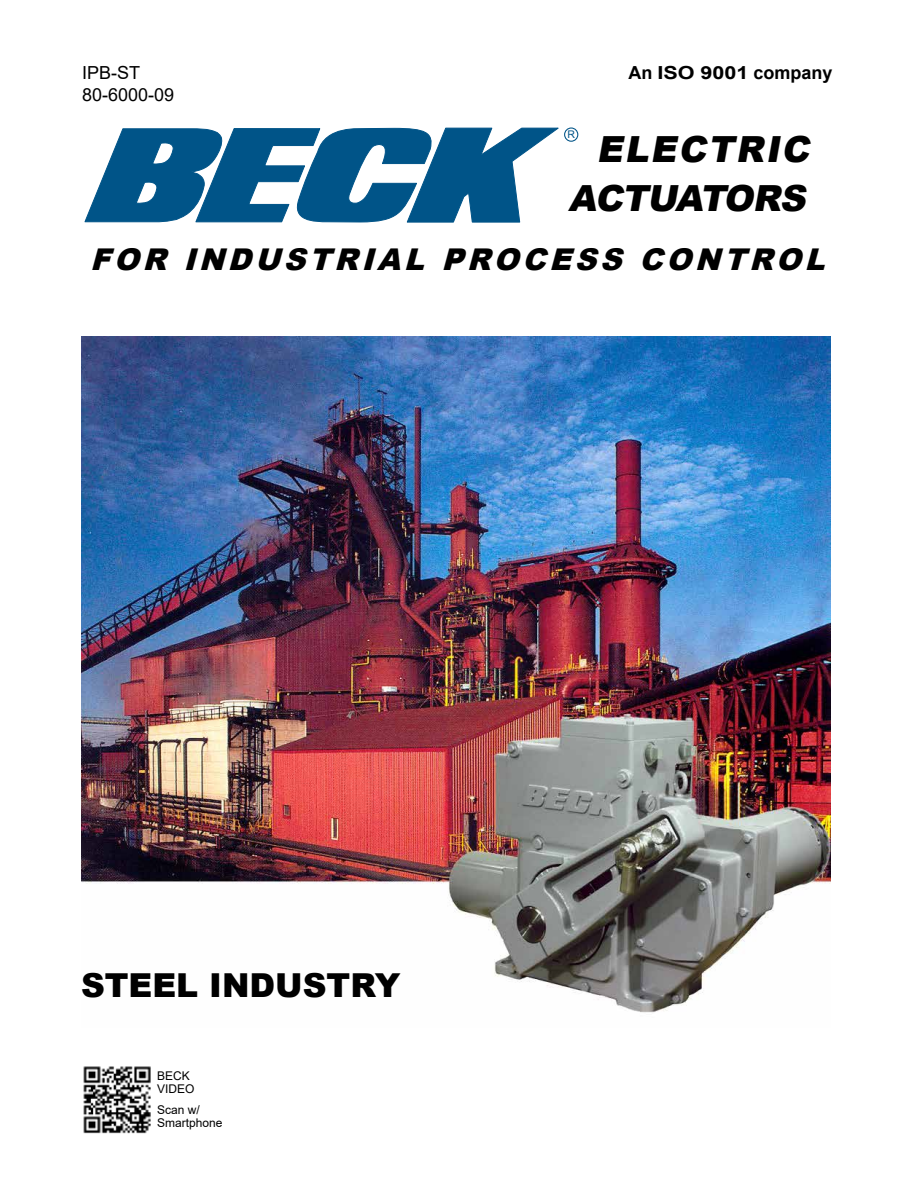
<style>
.page{position:relative;width:918px;height:1188px;background:#fff}
.page>*{position:absolute;margin:0;border:0;box-sizing:border-box;transform-origin:0 0}
.t1{font:italic 900 36px "Arial";color:#000}
.t2{font:900 33px "Arial";color:#000}
.t3{font:italic 900 30px "Arial";color:#000}
.t4{font:18px/21.6px "Arial";color:#000}
.t5{font:700 18px "Arial";color:#000}
.t6{font:12px/13.5px "Arial";color:#000}
.t7{font:10.5px "Arial";color:#005488}
</style>
<div class="page">
<img style="left:81px;top:336px;width:750px;height:677px">
<div style="left:564px;top:127px;width:14px;height:15px;border:1px solid #005488;border-radius:50%"></div>
<svg style="left:84px;top:127px;width:475px;height:96px"></svg>
<img style="left:83px;top:1066px;width:68px;height:68px">
<p class="t4" style="left:82px;top:62px;width:94px">IPB-ST<br>80-6000-09</p>
<p class="t7" style="left:568px;top:128px;width:9px">R</p>
<p class="t5" style="left:628px;top:60px;width:206px">An ISO 9001 company</p>
<p class="t1" style="left:597px;top:123px;width:223px">ELECTRIC</p>
<p class="t1" style="left:568px;top:172px;width:248px">ACTUATORS</p>
<p class="t3" style="left:90px;top:238px;width:747px">FOR INDUSTRIAL PROCESS CONTROL</p>
<p class="t2" style="left:81px;top:961px;width:321px">STEEL INDUSTRY</p>
<p class="t6" style="left:157px;top:1069px;width:39px">BECK<br>VIDEO</p>
<p class="t6" style="left:157px;top:1103px;width:67px">Scan w/<br>Smartphone</p>
</div>
